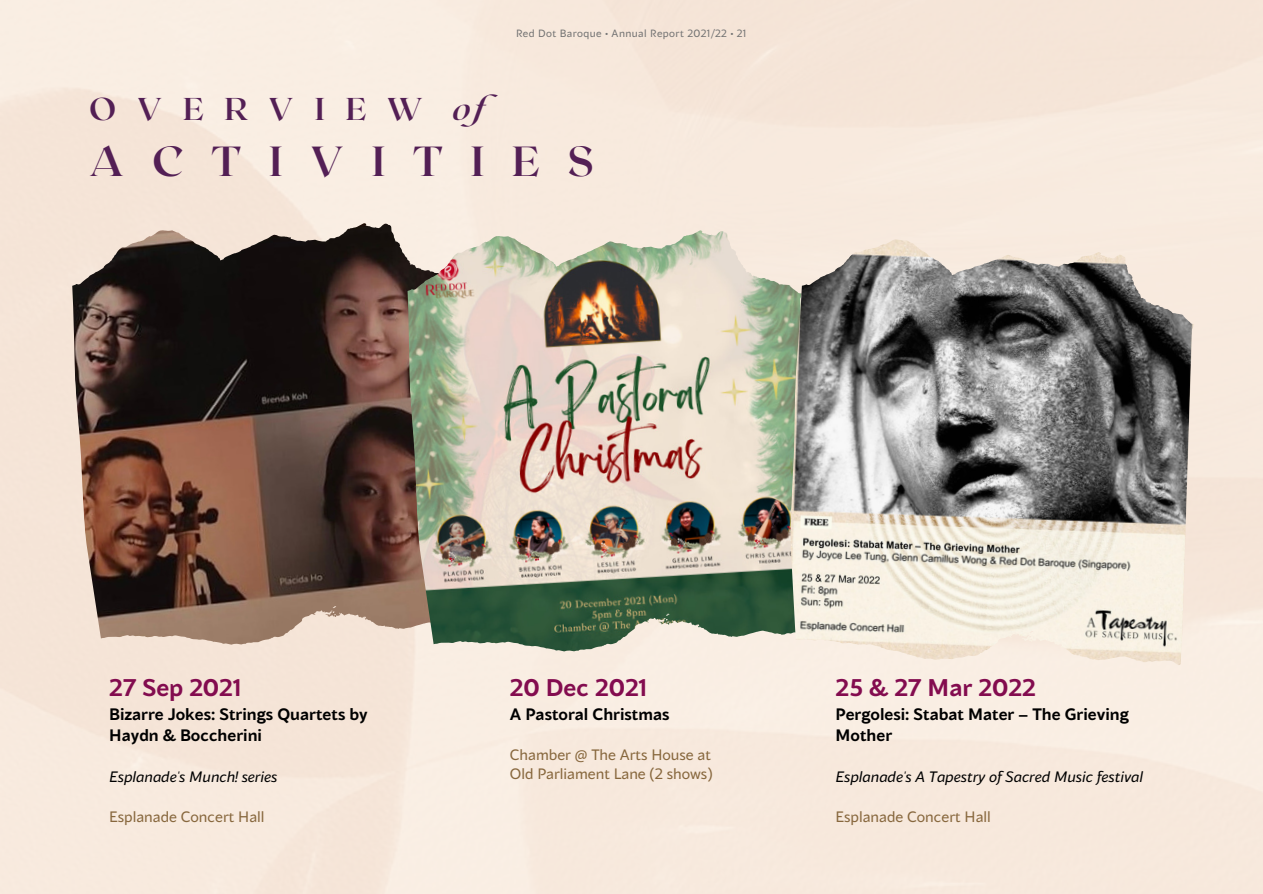
<style>
.page{position:relative;width:1263px;height:894px;background:#fff}
.page>*{position:absolute;margin:0;border:0;box-sizing:border-box;transform-origin:0 0}
.t1{font:700 42px "Roxborough CF";letter-spacing:.665em;color:#531f55}
.t2{font:700 31.5px "Roxborough CF";letter-spacing:.665em;color:#531f55}
.t3{font:italic 700 31.5px "Roxborough CF";color:#531f55}
.t4{font:700 24px "Blacker Sans Pro";color:#830c4f}
.t5{font:700 16.5px/21.3px "Blacker Sans Pro";color:#000}
.t6{font:15px/19px "Blacker Sans Pro";color:#87673d}
.t7{font:italic 15px "Blacker Sans Pro";color:#000}
.t8{font:10.5px "Blacker Sans Pro";letter-spacing:.04em;color:#737373}
</style>
<div class="page">
<img style="left:0;top:0;width:1263px;height:893px">
<img style="left:185px;top:223px;width:281px;height:62px">
<img style="left:520px;top:230px;width:282px;height:63px">
<img style="left:919px;top:249px;width:275px;height:75px">
<p class="t8" style="left:516px;top:27px;width:232px">Red Dot Baroque • Annual Report 2021/22 • 21</p>
<h2 class="t3" style="left:453px;top:87px;width:60px">of</h2>
<h2 class="t2" style="left:89px;top:89px;width:335px">OVERVIEW</h2>
<h1 class="t1" style="left:89px;top:134px;width:506px">ACTIVITIES</h1>
<h3 class="t4" style="left:109px;top:671px;width:134px">27 Sep 2021</h3>
<p class="t5" style="left:109px;top:702px;width:260px">Bizarre Jokes: Strings Quartets by<br>Haydn &amp; Boccherini</p>
<p class="t7" style="left:109px;top:765px;width:170px">Esplanade's Munch! series</p>
<p class="t6" style="left:109px;top:806px;width:157px">Esplanade Concert Hall</p>
<h3 class="t4" style="left:510px;top:671px;width:139px">20 Dec 2021</h3>
<p class="t5" style="left:510px;top:702px;width:161px">A Pastoral Christmas</p>
<p class="t6" style="left:510px;top:744px;width:204px">Chamber @ The Arts House at<br>Old Parliament Lane (2 shows)</p>
<h3 class="t4" style="left:836px;top:671px;width:202px">25 &amp; 27 Mar 2022</h3>
<p class="t5" style="left:836px;top:702px;width:295px">Pergolesi: Stabat Mater – The Grieving<br>Mother</p>
<p class="t7" style="left:836px;top:765px;width:309px">Esplanade's A Tapestry of Sacred Music festival</p>
<p class="t6" style="left:836px;top:806px;width:157px">Esplanade Concert Hall</p>
</div>
